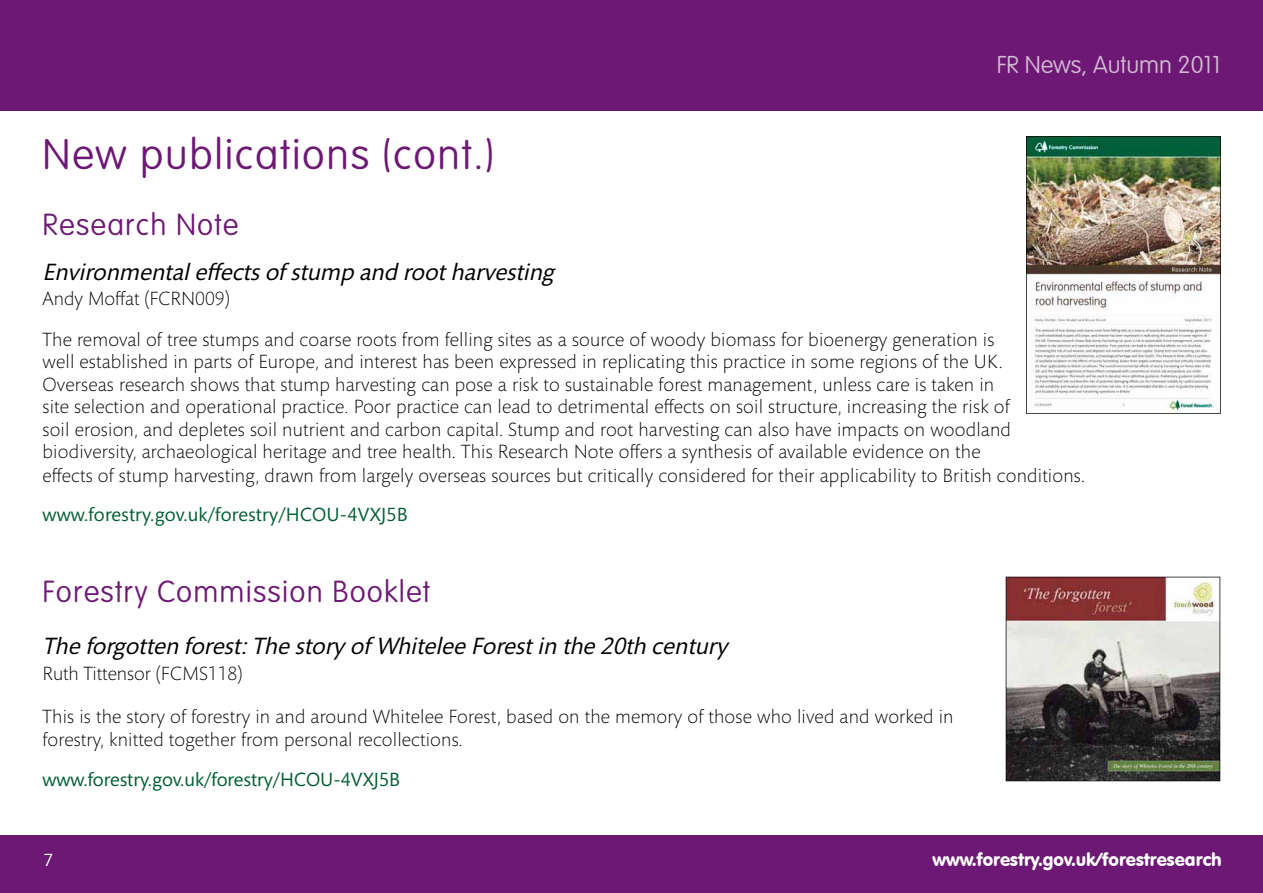
<style>
.page{position:relative;width:1263px;height:893px;background:#fff}
.page>*{position:absolute;margin:0;border:0;box-sizing:border-box;transform-origin:0 0}
.t1{font:100 42px "VAG Rounded Std";letter-spacing:.04em;color:#6d1874}
.t2{font:100 30px "VAG Rounded Std";letter-spacing:.04em;color:#6d1874}
.t3{font:italic 24px "Mundo Sans Std";color:#000}
.t4{font:100 24px "VAG Rounded Std";color:#d3bad5}
.t5{font:300 19.5px/22.6px "Mundo Sans Std";letter-spacing:.01em;color:#000}
.t6{font:19.5px "Mundo Sans Std";color:#005d34}
.t7{font:18.15px "VAG Rounded BT";color:#fff}
.t8{font:18px "Mundo Sans Std";color:#fff}
</style>
<div class="page">
<div style="left:0;top:0;width:1263px;height:111px;background:#6d1874"></div>
<div style="left:0;top:836px;width:1263px;height:57px;background:#6d1874"></div>
<img style="left:1026px;top:136px;width:194px;height:278px">
<img style="left:1005px;top:577px;width:215px;height:204px">
<p class="t4" style="left:997px;top:51px;width:225px">FR News, Autumn 2011</p>
<h1 class="t1" style="left:43px;top:130px;width:453px">New publications (cont.)</h1>
<h2 class="t2" style="left:43px;top:207px;width:197px">Research Note</h2>
<p class="t3" style="left:43px;top:258px;width:519px">Environmentaleffectsof stump and rootharvesting</p>
<p class="t5" style="left:43px;top:279px;width:953px;line-height:40.5px">Andy Moffat (FCRN009)<br>The removal of tree stumps and coarse roots from felling sites as a source of woody biomass for bioenergy generation is</p>
<p class="t5" style="left:43px;top:351px;width:1044px">well established in parts of Europe, and interest has been expressed in replicating this practice in some regions of the UK.<br>Overseas research shows that stump harvesting can pose a risk to sustainable forest management, unless care is taken in<br>site selection and operational practice. Poor practice can lead to detrimental effects on soil structure, increasing the risk of<br>soil erosion, and depletes soil nutrient and carbon capital. Stump and root harvesting can also have impacts on woodland biodiversity, archaeological heritage and tree health. This Research Note offers a synthesis of available evidence on the<br>effects of stump harvesting, drawn from largely overseas sources but critically considered for their applicability to British conditions.</p>
<p class="t6" style="left:43px;top:503px;width:367px">www.forestry.gov.uk/forestry/HCOU-4VXJ5B</p>
<h2 class="t2" style="left:43px;top:574px;width:389px">Forestry Commission Booklet</h2>
<p class="t3" style="left:43px;top:633px;width:692px">The forgotten forest:The story of Whitelee Forestin the 20th century</p>
<p class="t5" style="left:43px;top:662px;width:202px">Ruth Tittensor (FCMS118)</p>
<p class="t5" style="left:43px;top:706px;width:912px">This is the story of forestry in and around Whitelee Forest, based on the memory of those who lived and worked in forestry, knitted together from personal recollections.</p>
<p class="t6" style="left:43px;top:769px;width:359px">www.forestry.gov.uk/forestry/HCOU-4VXJ5B</p>
<p class="t8" style="left:44px;top:850px;width:11px">7</p>
<p class="t7" style="left:932px;top:847px;width:291px">www.forestry.gov.uk/forestresearch</p>
</div>
